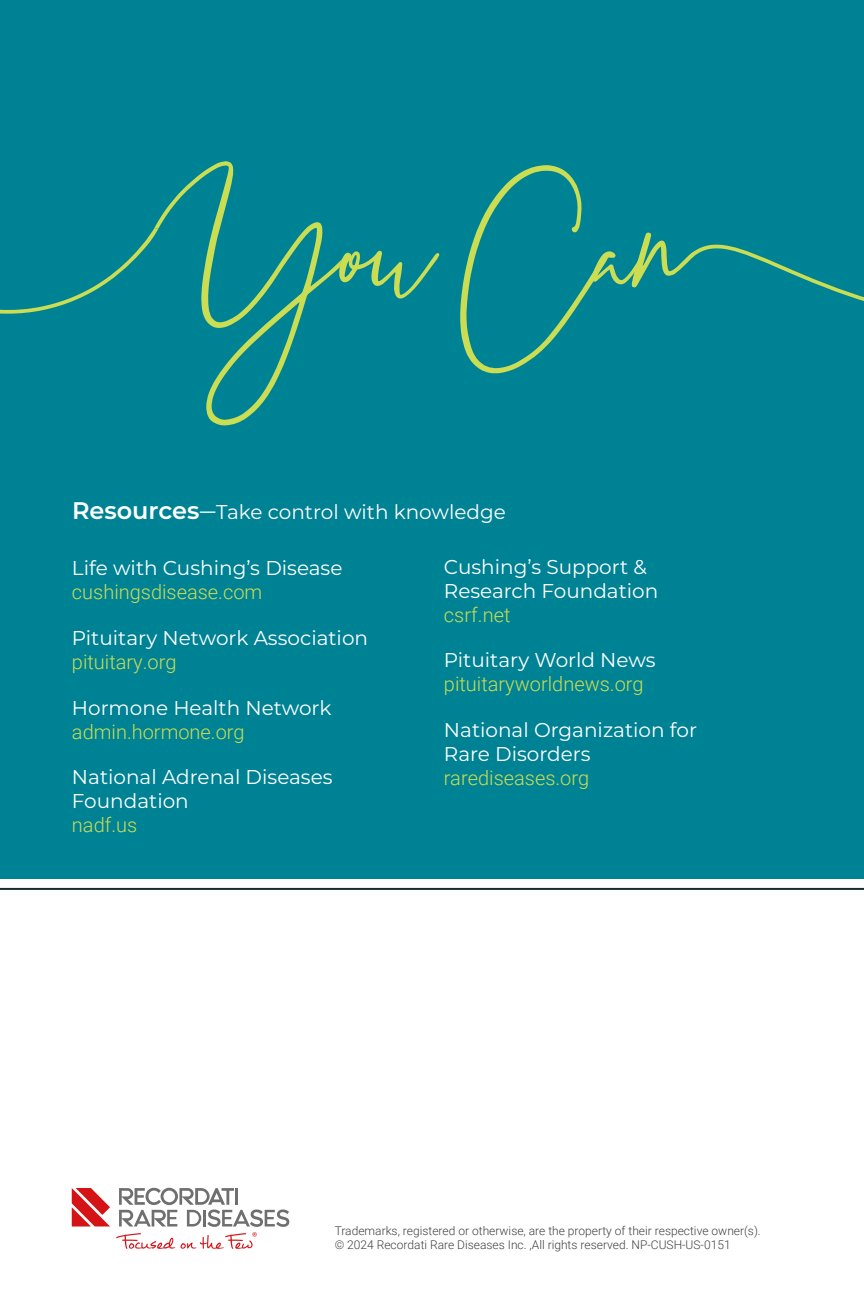
<style>
.page{position:relative;width:864px;height:1296px;background:#fff}
.page>*{position:absolute;margin:0;border:0;box-sizing:border-box;transform-origin:0 0}
.t1{font:20px/24px "Montserrat";color:#fff}
.t2{font:300 20px "Roboto";color:#cbdd52}
.t3{font:300 12px/14.4px "Roboto";color:#414042}
.s1{font-weight:600;font-size:24px}
.s2{font-family:"Proxima Nova"}
</style>
<div class="page">
<div style="left:0;top:0;width:864px;height:878px;background:#008295"></div>
<hr style="left:0;top:888px;width:864px;height:2px;background:#162c33">
<svg style="left:154px;top:161px;width:185px;height:265px"></svg>
<svg style="left:339px;top:251px;width:101px;height:48px"></svg>
<svg style="left:0;top:228px;width:158px;height:86px"></svg>
<svg style="left:460px;top:165px;width:404px;height:209px"></svg>
<svg style="left:72px;top:1188px;width:38px;height:39px"></svg>
<svg style="left:116px;top:1188px;width:173px;height:61px"></svg>
<p class="t1" style="left:72px;top:499px;width:435px"><span class="s1">Resources</span><span class="s2">—</span>Take control with knowledge</p>
<p class="t1" style="left:72px;top:556px;width:272px">Life with Cushing’s Disease</p>
<p class="t2" style="left:72px;top:578px;width:192px">cushingsdisease.com</p>
<p class="t1" style="left:72px;top:625px;width:298px">Pituitary Network Association</p>
<p class="t2" style="left:72px;top:648px;width:106px">pituitary.org</p>
<p class="t1" style="left:72px;top:695px;width:261px">Hormone Health Network</p>
<p class="t2" style="left:72px;top:717px;width:174px">admin.hormone.org</p>
<p class="t1" style="left:72px;top:764px;width:262px">National Adrenal Diseases<br>Foundation</p>
<p class="t2" style="left:72px;top:811px;width:67px">nadf.us</p>
<p class="t1" style="left:444px;top:554px;width:216px">Cushing’s Support &amp;<br>Research Foundation</p>
<p class="t2" style="left:444px;top:601px;width:68px">csrf.net</p>
<p class="t1" style="left:444px;top:648px;width:213px">Pituitary World News</p>
<p class="t2" style="left:444px;top:670px;width:201px">pituitaryworldnews.org</p>
<p class="t1" style="left:444px;top:717px;width:255px">National Organization for<br>Rare Disorders</p>
<p class="t2" style="left:444px;top:764px;width:147px">rarediseases.org</p>
<p class="t3" style="left:335px;top:1223px;width:428px">Trademarks, registered or otherwise, are the property of their respective owner(s). © 2024 Recordati Rare Diseases Inc. ,All rights reserved. NP-CUSH-US-0151</p>
</div>
